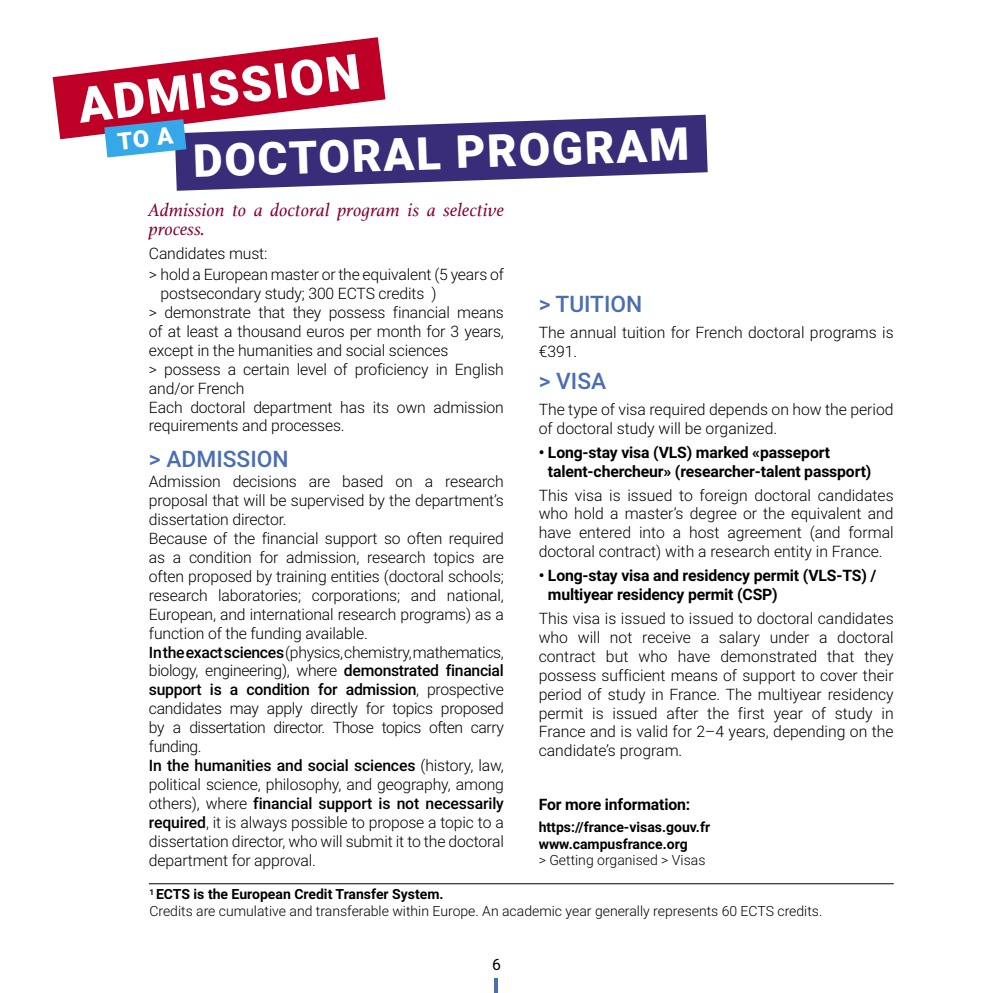
<style>
.page{position:relative;width:993px;height:993px;background:#fff}
.page>*{position:absolute;margin:0;border:0;box-sizing:border-box;transform-origin:0 0}
.t1{font:900 49.18px "Roboto";color:#fff}
.t2{font:900 45.5px "Roboto";color:#fff}
.t3{font:500 22.75px "Roboto";color:#4a6eb2}
.t4{font:italic 19.25px/19.2px "Athelas";letter-spacing:.01em;color:#860032}
.t5{font:300 15.75px/18.9px "Roboto";letter-spacing:-.01em;color:#000}
.t6{font:700 15.75px/18.9px "Roboto";letter-spacing:-.01em;color:#000}
.t7{font:15.75px "Roboto";color:#000}
.t8{font:300 14px/16.8px "Roboto";color:#000}
.t9{font:700 14px/16.8px "Roboto";color:#000}
.s1{font-weight:500}
.s2{font-weight:700}
</style>
<div class="page">
<hr style="left:494px;top:977px;width:4px;height:15px;background:#4a6eb2">
<svg style="left:175px;top:115px;width:532px;height:76px;fill:#392d7a"></svg>
<hr style="left:149px;top:883px;width:744px;height:1px;background:#000">
<svg style="left:53px;top:37px;width:332px;height:120px"></svg>
<h1 class="t1" style="left:74px;top:71px;width:285px;rotate:-7deg">ADMISSION</h1>
<h2 class="t2" style="left:192px;top:129px;width:497px;rotate:-2deg">DOCTORAL PROGRAM</h2>
<p class="t4" style="left:149px;top:199px;width:356px">Admission to a doctoral program is a selective process.</p>
<p class="t5" style="left:149px;top:242px;width:356px;line-height:21.3px">Candidates must:<br>&gt; hold a European master or the equivalent (5 years of</p>
<p class="t5" style="left:149px;top:283px;width:356px;text-indent:12px">postsecondary study; 300 ECTS credits )<br>&gt; demonstrate that they possess financial means of at least a thousand euros per month for 3 years, except in the humanities and social sciences<br>&gt; possess a certain level of proficiency in English and/or French<br>Each doctoral department has its own admission requirements and processes.</p>
<h3 class="t3" style="left:149px;top:442px;width:141px">&gt; ADMISSION</h3>
<p class="t5" style="left:149px;top:471px;width:356px">Admission decisions are based on a research proposal that will be supervised by the department’s dissertation director.<br>Because of the financial support so often required as a condition for admission, research topics are often proposed by training entities (doctoral schools; research laboratories; corporations; and national, European, and international research programs) as a function of the funding available.<br><span class="s1">In the exact sciences</span> (physics, chemistry, mathematics, biology, engineering), where <span class="s1">demonstrated financial support is a condition for admission</span>, prospective candidates may apply directly for topics proposed by a dissertation director. Those topics often carry funding.<br><span class="s1">In the humanities and social sciences</span> (history, law, political science, philosophy, and geography, among others), where <span class="s1">financial support is not necessarily required</span>, it is always possible to propose a topic to a dissertation director, who will submit it to the doctoral department for approval.</p>
<h3 class="t3" style="left:538px;top:288px;width:105px">&gt; TUITION</h3>
<p class="t5" style="left:538px;top:322px;width:356px">The annual tuition for French doctoral programs is €391.</p>
<h3 class="t3" style="left:538px;top:365px;width:69px">&gt; VISA</h3>
<p class="t5" style="left:538px;top:399px;width:356px">The type of visa required depends on how the period of doctoral study will be organized.</p>
<p class="t6" style="left:547px;top:442px;width:325px;text-indent:-9px">• Long-stay visa (VLS) marked «passeport talent-chercheur» (researcher-talent passport)</p>
<p class="t5" style="left:538px;top:484px;width:356px;text-align:justify">This visa is issued to foreign doctoral candidates who hold a master’s degree or the equivalent and have entered into a host agreement (and formal doctoral contract) with a research entity in France.</p>
<p class="t6" style="left:547px;top:565px;width:330px;text-indent:-9px">• Long-stay visa and residency permit (VLS-TS) / multiyear residency permit (CSP)</p>
<p class="t5" style="left:538px;top:608px;width:356px;text-align:justify">This visa is issued to issued to doctoral candidates who will not receive a salary under a doctoral contract but who have demonstrated that they possess sufficient means of support to cover their period of study in France. The multiyear residency permit is issued after the first year of study in France and is valid for 2–4 years, depending on the candidate’s program.</p>
<p class="t6" style="left:538px;top:794px;width:153px">For more information:</p>
<p class="t9" style="left:538px;top:817px;width:173px">https://france-visas.gouv.fr www.campusfrance.org</p>
<p class="t8" style="left:538px;top:851px;width:168px">&gt; Getting organised &gt; Visas</p>
<p class="t8" style="left:149px;top:885px;width:674px"><sup>1</sup> <span class="s2">ECTS is the European Credit Transfer System.<br></span>Credits are cumulative and transferable within Europe. An academic year generally represents 60 ECTS credits.</p>
<p class="t7" style="left:492px;top:953px;width:10px">6</p>
</div>
